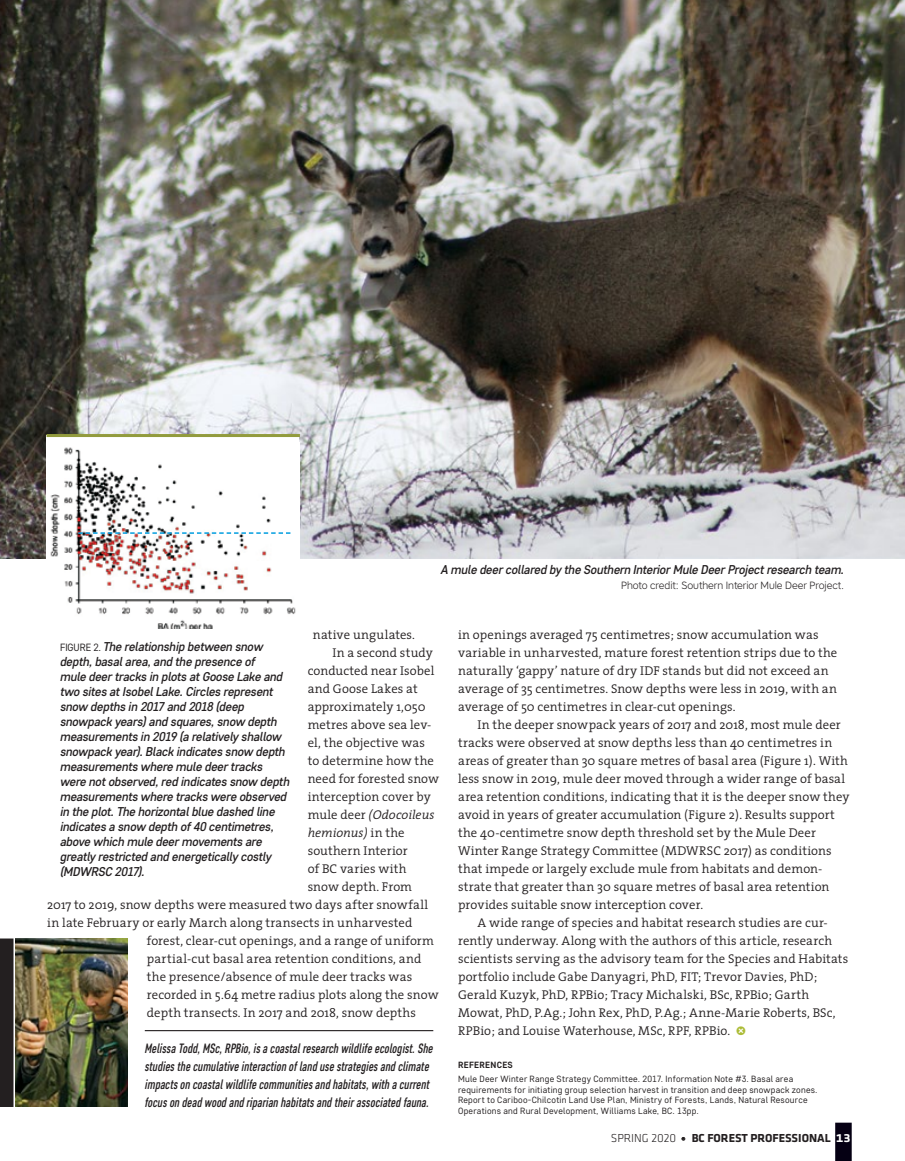
<style>
.page{position:relative;width:905px;height:1161px;background:#fff}
.page>*{position:absolute;margin:0;border:0;box-sizing:border-box;transform-origin:0 0}
.t1{font:italic 500 13.5px/18px "Core Sans D47 Cn";letter-spacing:.015em;color:#231f20;scale:.96 1}
.t2{font:300 12.75px/18px "The Serif";letter-spacing:.005em;color:#231f20}
.t3{font:italic 500 12.75px/15px "Core Sans D45";letter-spacing:-.015em;color:#231f20}
.t4{font:italic 300 12.75px "The Serif";color:#231f20}
.t5{font:700 12px "Klavika";color:#231f20}
.t6{font:300 10.5px "Core Sans A35";letter-spacing:-.01em;color:#231f20}
.t7{font:9px/10.5px "Core Sans D35";letter-spacing:.025em;color:#231f20}
.t8{font:700 9px "Core Sans D55";letter-spacing:.03em;color:#231f20}
.s1{font-style:normal}
.s2{font-family:"Core Sans D35";font-weight:400;font-style:normal;font-size:10.5px}
.s3{font-family:"Klavika Arrows";font-weight:700;color:#acbc37}
.s4{font-weight:300}
.s5{font-family:"Klavika Bold Caps SCTF";font-weight:400;font-size:10.5px}
.s6{font-family:"Klavika Med Caps SCTF";font-weight:400;font-size:15px;color:#fff}
</style>
<div class="page">
<img style="left:0;top:0;width:904px;height:558px">
<div style="left:46px;top:435px;width:253px;height:193px;background:#fff"></div>
<img style="left:50px;top:447px;width:246px;height:181px">
<hr style="left:46px;top:434px;width:254px;height:3px;background:#929b3d">
<svg style="left:78px;top:532px;width:212px;height:2px"></svg>
<img style="left:15px;top:939px;width:112px;height:168px">
<hr style="left:145px;top:1030px;width:288px;height:1px;background:#231f20">
<div style="left:0;top:939px;width:14px;height:168px;background:#231f20"></div>
<div style="left:835px;top:1123px;width:16px;height:38px;background:#050013"></div>
<p class="t3" style="left:441px;top:562px;width:405px">A mule deer collared by the Southern Interior Mule Deer Project research team.</p>
<p class="t6" style="left:621px;top:579px;width:224px">Photo credit: Southern Interior Mule Deer Project.</p>
<p class="t2" style="left:313px;top:625px;width:103px">native ungulates.</p>
<p class="t2" style="left:332px;top:643px;width:102px">In a second study</p>
<p class="t2" style="left:308px;top:661px;width:128px">conducted near Isobel</p>
<p class="t2" style="left:308px;top:679px;width:111px">and Goose Lakes at</p>
<p class="t2" style="left:308px;top:697px;width:119px">approximately 1,050</p>
<p class="t2" style="left:308px;top:715px;width:125px">metres above sea lev-</p>
<p class="t2" style="left:308px;top:733px;width:119px">el, the objective was</p>
<p class="t2" style="left:308px;top:751px;width:128px">to determine how the</p>
<p class="t2" style="left:308px;top:769px;width:133px">need for forested snow</p>
<p class="t2" style="left:308px;top:787px;width:125px">interception cover by</p>
<p class="t4" style="left:308px;top:804px;width:128px"><span class="s1">mule deer</span> (Odocoileus</p>
<p class="t4" style="left:308px;top:822px;width:98px">hemionus) <span class="s1">in the</span></p>
<p class="t2" style="left:308px;top:841px;width:101px">southern Interior</p>
<p class="t2" style="left:308px;top:859px;width:100px">of BC varies with</p>
<p class="t2" style="left:308px;top:877px;width:106px">snow depth. From</p>
<p class="t2" style="left:47px;top:895px;width:382px">2017 to 2019, snow depths were measured two days after snowfall</p>
<p class="t2" style="left:47px;top:913px;width:366px">in late February or early March along transects in unharvested</p>
<p class="t2" style="left:147px;top:931px;width:288px">forest, clear-cut openings, and a range of uniform</p>
<p class="t2" style="left:147px;top:949px;width:276px">partial-cut basal area retention conditions, and</p>
<p class="t2" style="left:147px;top:967px;width:267px">the presence/absence of mule deer tracks was</p>
<p class="t2" style="left:147px;top:985px;width:293px">recorded in 5.64 metre radius plots along the snow</p>
<p class="t2" style="left:147px;top:1003px;width:270px">depth transects. In 2017 and 2018, snow depths</p>
<p class="t3" style="left:60px;top:639px;width:231px"><span class="s2">FIGURE 2.</span> The relationship between snow depth, basal area, and the presence of<br>mule deer tracks in plots at Goose Lake and two sites at Isobel Lake. Circles represent snow depths in 2017 and 2018 (deep snowpack years) and squares, snow depth measurements in 2019 (a relatively shallow snowpack year). Black indicates snow depth measurements where mule deer tracks were not observed, red indicates snow depth measurements where tracks were observed in the plot. The horizontal blue dashed line indicates a snow depth of 40 centimetres, above which mule deer movements are greatly restricted and energetically costly (MDWRSC 2017).</p>
<p class="t1" style="left:145px;top:1039px;width:301px">Melissa Todd, MSc, RPBio, is a coastal research wildlife ecologist. She studies the cumulative interaction of land use strategies and climate impacts on coastal wildlife communities and habitats, with a current focus on dead wood and riparian habitats and their associated fauna.</p>
<p class="t2" style="left:458px;top:625px;width:380px">in openings averaged 75 centimetres; snow accumulation was variable in unharvested, mature forest retention strips due to the naturally ‘gappy’ nature of dry IDF stands but did not exceed an average of 35 centimetres. Snow depths were less in 2019, with an average of 50 centimetres in clear-cut openings.</p>
<p class="t2" style="left:477px;top:715px;width:365px">In the deeper snowpack years of 2017 and 2018, most mule deer</p>
<p class="t2" style="left:458px;top:733px;width:376px">tracks were observed at snow depths less than 40 centimetres in</p>
<p class="t2" style="left:458px;top:751px;width:391px">areas of greater than 30 square metres of basal area (Figure 1). With</p>
<p class="t2" style="left:458px;top:769px;width:388px">less snow in 2019, mule deer moved through a wider range of basal</p>
<p class="t2" style="left:458px;top:787px;width:393px">area retention conditions, indicating that it is the deeper snow they</p>
<p class="t2" style="left:458px;top:805px;width:378px">avoid in years of greater accumulation (Figure 2). Results support</p>
<p class="t2" style="left:458px;top:823px;width:359px">the 40-centimetre snow depth threshold set by the Mule Deer</p>
<p class="t2" style="left:458px;top:841px;width:375px">Winter Range Strategy Committee (MDWRSC 2017) as conditions</p>
<p class="t2" style="left:458px;top:859px;width:365px">that impede or largely exclude mule from habitats and demon-</p>
<p class="t2" style="left:458px;top:877px;width:373px">strate that greater than 30 square metres of basal area retention</p>
<p class="t2" style="left:458px;top:895px;width:246px">provides suitable snow interception cover.</p>
<p class="t2" style="left:477px;top:913px;width:352px">A wide range of species and habitat research studies are cur-</p>
<p class="t2" style="left:458px;top:931px;width:375px">rently underway. Along with the authors of this article, research</p>
<p class="t2" style="left:458px;top:949px;width:391px">scientists serving as the advisory team for the Species and Habitats</p>
<p class="t2" style="left:458px;top:967px;width:361px">portfolio include Gabe Danyagri, PhD, FIT; Trevor Davies, PhD;</p>
<p class="t2" style="left:458px;top:985px;width:352px">Gerald Kuzyk, PhD, RPBio; Tracy Michalski, BSc, RPBio; Garth</p>
<p class="t2" style="left:458px;top:1003px;width:379px">Mowat, PhD, P.Ag.; John Rex, PhD, P.Ag.; Anne-Marie Roberts, BSc,</p>
<p class="t2" style="left:458px;top:1021px;width:289px">RPBio; and Louise Waterhouse, MSc, RPF, RPBio. <span class="s3">!</span></p>
<p class="t8" style="left:458px;top:1059px;width:56px">REFERENCES</p>
<p class="t7" style="left:458px;top:1074px;width:361px">Mule Deer Winter Range Strategy Committee. 2017. Information Note #3. Basal area requirements for initiating group selection harvest in transition and deep snowpack zones.<br>Report to Cariboo-Chilcotin Land Use Plan, Ministry of Forests, Lands, Natural Resource Operations and Rural Development, Williams Lake, BC. 13pp.</p>
<p class="t5" style="left:610px;top:1132px;width:241px"><span class="s4">SPRING 2020</span> <span class="s5">•</span> BC FOREST PROFESSIONAL <span class="s6">13</span></p>
</div>
